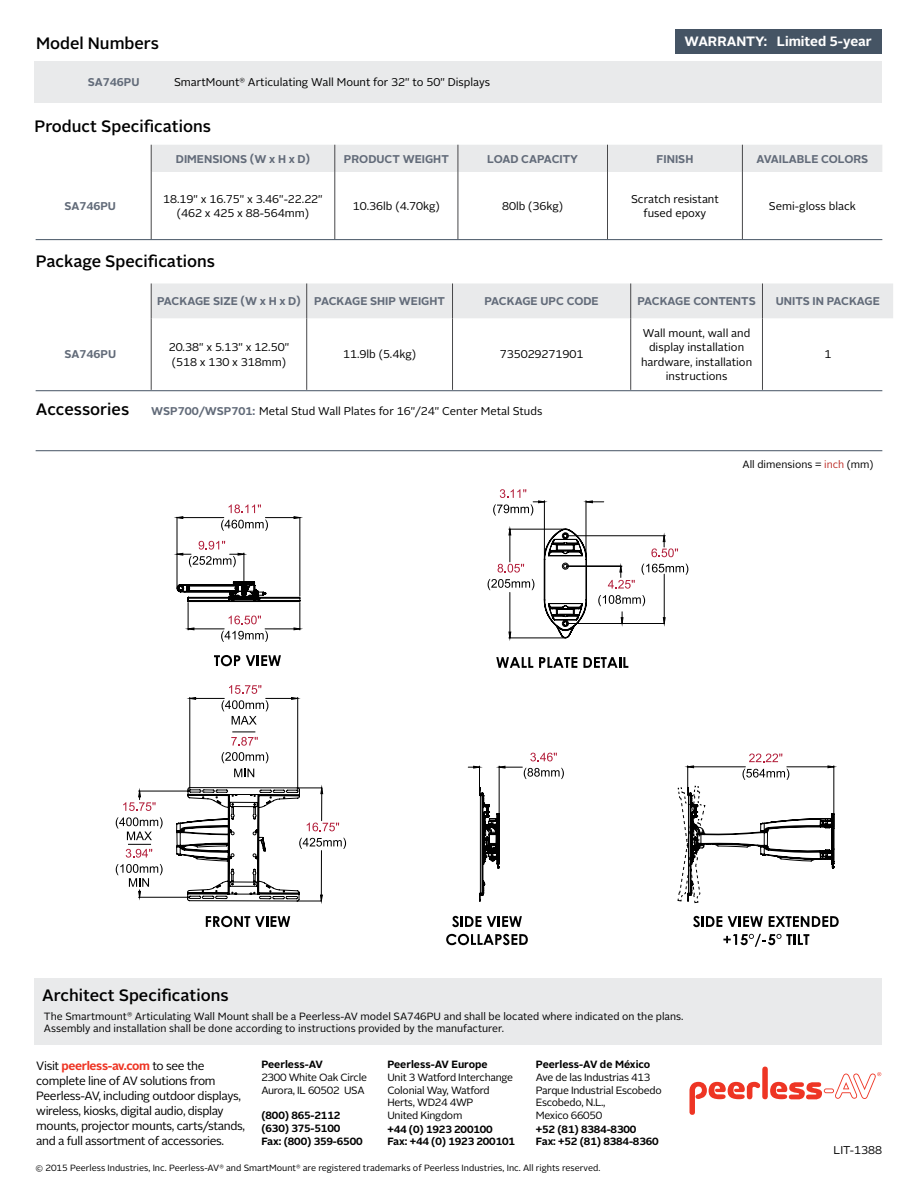
<style>
.page{position:relative;width:918px;height:1188px;background:#fff}
.page>*{position:absolute;margin:0;border:0;box-sizing:border-box;transform-origin:0 0}
.t1{font:500 16.5px "Alright Sans";color:#000}
.t2{font:700 13.5px "Alright Sans";color:#fff}
.t3{font:12px/15px "Alright Sans";letter-spacing:-.03em;color:#000}
.t4{font:11.25px/14.2px "Alright Sans";color:#000;text-align:center}
.t5{font:700 11.25px "Alright Sans";color:#626b79}
.t6{font:10.5px/12px "Alright Sans";color:#000}
.t7{font:10.5px/12.6px "Alright Sans";letter-spacing:-.025em;color:#000}
.t8{font:700 10.5px/12.6px "Alright Sans";letter-spacing:-.01em;color:#000}
.t9{font:9px "Alright Sans";color:#000}
.s1{font-weight:700;color:#626b79}
.s2{color:#be302b}
.s3{font-weight:700;color:#ee3524}
</style>
<div class="page">
<svg style="left:689px;top:1082px;width:71px;height:33px"></svg>
<div style="left:762px;top:1067px;width:6px;height:32px;background:#ee3524;border-radius:3px"></div>
<svg style="left:770px;top:1072px;width:111px;height:28px"></svg>
<div style="left:34px;top:978px;width:848px;height:67px;background:#e9eaeb"></div>
<div style="left:34px;top:62px;width:848px;height:41px;background:#e9eaeb"></div>
<div style="left:152px;top:284px;width:741px;height:34px;background:#e9eaeb"></div>
<hr style="left:306px;top:283px;width:1px;height:35px;background:#48484a">
<hr style="left:452px;top:283px;width:1px;height:35px;background:#48484a">
<hr style="left:630px;top:283px;width:1px;height:35px;background:#48484a">
<hr style="left:762px;top:283px;width:1px;height:35px;background:#48484a">
<hr style="left:306px;top:318px;width:1px;height:72px;background:#48484a">
<hr style="left:630px;top:318px;width:1px;height:72px;background:#48484a">
<hr style="left:762px;top:318px;width:1px;height:72px;background:#48484a">
<hr style="left:151px;top:283px;width:1px;height:35px;background:#48484a">
<hr style="left:151px;top:318px;width:1px;height:72px;background:#48484a">
<hr style="left:452px;top:318px;width:1px;height:72px;background:#48484a">
<div style="left:151px;top:145px;width:731px;height:27px;background:#e9eaeb"></div>
<hr style="left:151px;top:172px;width:1px;height:67px;background:#48484a">
<hr style="left:334px;top:172px;width:1px;height:67px;background:#48484a">
<hr style="left:458px;top:172px;width:1px;height:67px;background:#48484a">
<hr style="left:607px;top:172px;width:1px;height:67px;background:#48484a">
<hr style="left:742px;top:172px;width:1px;height:67px;background:#48484a">
<div style="left:675px;top:29px;width:206px;height:24px;background:#455464"></div>
<hr style="left:36px;top:390px;width:846px;height:1px;background:#455464">
<hr style="left:36px;top:239px;width:846px;height:1px;background:#455464">
<hr style="left:36px;top:450px;width:846px;height:1px;background:#455464">
<svg style="left:693px;top:916px;width:29px;height:11px"></svg>
<svg style="left:728px;top:916px;width:35px;height:11px"></svg>
<svg style="left:769px;top:916px;width:70px;height:11px"></svg>
<svg style="left:723px;top:934px;width:86px;height:13px"></svg>
<svg style="left:452px;top:916px;width:29px;height:11px"></svg>
<svg style="left:487px;top:916px;width:35px;height:11px"></svg>
<svg style="left:446px;top:934px;width:82px;height:11px"></svg>
<svg style="left:496px;top:657px;width:37px;height:11px"></svg>
<svg style="left:539px;top:657px;width:38px;height:11px"></svg>
<svg style="left:583px;top:657px;width:45px;height:11px"></svg>
<svg style="left:206px;top:916px;width:84px;height:11px"></svg>
<svg style="left:214px;top:655px;width:26px;height:11px"></svg>
<svg style="left:246px;top:655px;width:35px;height:11px"></svg>
<svg style="left:467px;top:753px;width:97px;height:149px"></svg>
<svg style="left:677px;top:754px;width:158px;height:149px"></svg>
<hr style="left:177px;top:517px;width:1px;height:70px;background:#000">
<svg style="left:176px;top:541px;width:125px;height:101px"></svg>
<svg style="left:222px;top:752px;width:46px;height:11px"></svg>
<svg style="left:229px;top:685px;width:32px;height:9px"></svg>
<hr style="left:297px;top:697px;width:1px;height:94px;background:#000">
<hr style="left:189px;top:697px;width:1px;height:94px;background:#000">
<svg style="left:189px;top:697px;width:7px;height:3px"></svg>
<hr style="left:190px;top:698px;width:34px;height:1px;background:#000">
<svg style="left:222px;top:700px;width:46px;height:25px"></svg>
<svg style="left:234px;top:769px;width:20px;height:8px"></svg>
<svg style="left:291px;top:697px;width:7px;height:3px"></svg>
<hr style="left:266px;top:698px;width:31px;height:1px;background:#000">
<svg style="left:231px;top:732px;width:27px;height:14px"></svg>
<svg style="left:116px;top:787px;width:230px;height:115px"></svg>
<svg style="left:488px;top:528px;width:46px;height:111px"></svg>
<hr style="left:509px;top:529px;width:1px;height:33px;background:#000">
<hr style="left:509px;top:592px;width:1px;height:46px;background:#000">
<hr style="left:509px;top:529px;width:55px;height:1px;background:#000">
<hr style="left:509px;top:638px;width:55px;height:1px;background:#000">
<hr style="left:566px;top:623px;width:98px;height:1px;background:#030303">
<hr style="left:566px;top:566px;width:56px;height:1px;background:#030303">
<hr style="left:566px;top:535px;width:99px;height:1px;background:#030303">
<svg style="left:543px;top:528px;width:44px;height:111px"></svg>
<svg style="left:586px;top:500px;width:18px;height:4px"></svg>
<svg style="left:493px;top:489px;width:52px;height:27px"></svg>
<hr style="left:586px;top:501px;width:1px;height:56px;background:#000">
<hr style="left:544px;top:501px;width:1px;height:56px;background:#000">
<svg style="left:651px;top:535px;width:27px;height:22px"></svg>
<svg style="left:598px;top:564px;width:90px;height:59px"></svg>
<hr style="left:664px;top:574px;width:1px;height:50px;background:#030303">
<hr style="left:299px;top:517px;width:1px;height:79px;background:#000">
<svg style="left:229px;top:504px;width:32px;height:9px"></svg>
<svg style="left:221px;top:520px;width:47px;height:11px"></svg>
<svg style="left:293px;top:516px;width:8px;height:3px"></svg>
<hr style="left:265px;top:517px;width:35px;height:1px;background:#000">
<svg style="left:176px;top:516px;width:8px;height:3px"></svg>
<hr style="left:177px;top:517px;width:47px;height:1px;background:#000">
<h1 class="t1" style="left:36px;top:32px;width:124px">Model Numbers</h1>
<p class="t2" style="left:685px;top:32px;width:189px">WARRANTY: Limited 5-year</p>
<p class="t5" style="left:88px;top:74px;width:53px">SA746PU</p>
<p class="t4" style="left:174px;top:75px;width:318px">SmartMount<sup>®</sup> Articulating Wall Mount for 32" to 50" Displays</p>
<h1 class="t1" style="left:34px;top:115px;width:178px">Product Specifications</h1>
<p class="t5" style="left:176px;top:151px;width:136px">DIMENSIONS (W x H x D)</p>
<p class="t5" style="left:344px;top:151px;width:106px">PRODUCT WEIGHT</p>
<p class="t5" style="left:487px;top:151px;width:92px">LOAD CAPACITY</p>
<p class="t5" style="left:657px;top:151px;width:38px">FINISH</p>
<p class="t5" style="left:756px;top:151px;width:114px">AVAILABLE COLORS</p>
<p class="t5" style="left:65px;top:198px;width:53px">SA746PU</p>
<p class="t4" style="left:163px;top:192px;width:161px">18.19" x 16.75" x 3.46"-22.22" (462 x 425 x 88-564mm)</p>
<p class="t4" style="left:353px;top:199px;width:88px">10.36lb (4.70kg)</p>
<p class="t4" style="left:502px;top:199px;width:63px">80lb (36kg)</p>
<p class="t4" style="left:631px;top:192px;width:89px">Scratch resistant fused epoxy</p>
<p class="t4" style="left:769px;top:199px;width:88px">Semi-gloss black</p>
<h1 class="t1" style="left:36px;top:250px;width:181px">Package Specifications</h1>
<p class="t5" style="left:157px;top:293px;width:289px">PACKAGE SIZE (W x H x D) PACKAGE SHIP WEIGHT</p>
<p class="t5" style="left:485px;top:293px;width:116px">PACKAGE UPC CODE</p>
<p class="t5" style="left:637px;top:293px;width:120px">PACKAGE CONTENTS</p>
<p class="t5" style="left:776px;top:293px;width:106px">UNITS IN PACKAGE</p>
<p class="t5" style="left:65px;top:347px;width:53px">SA746PU</p>
<p class="t4" style="left:169px;top:340px;width:122px;text-align:left">20.38" x 5.13" x 12.50" (518 x 130 x 318mm)</p>
<p class="t4" style="left:343px;top:348px;width:74px">11.9lb (5.4kg)</p>
<p class="t4" style="left:500px;top:348px;width:85px">735029271901</p>
<h1 class="t1" style="left:36px;top:398px;width:95px">Accessories</h1>
<p class="t4" style="left:151px;top:404px;width:393px"><span class="s1">WSP700/WSP701:</span> Metal Stud Wall Plates for 16"/24" Center Metal Studs</p>
<p class="t4" style="left:641px;top:326px;width:113px">Wall mount, wall and display installation hardware, installation instructions</p>
<p class="t4" style="left:824px;top:348px;width:8px">1</p>
<p class="t6" style="left:742px;top:459px;width:133px">All dimensions = <span class="s2">inch</span> (mm)</p>
<h1 class="t1" style="left:42px;top:984px;width:188px">Architect Specifications</h1>
<p class="t6" style="left:44px;top:1010px;width:641px">The Smartmount<sup>®</sup> Articulating Wall Mount shall be a Peerless-AV model SA746PU and shall be located where indicated on the plans.<br>Assembly and installation shall be done according to instructions provided by the manufacturer.</p>
<p class="t8" style="left:536px;top:1059px;width:116px">Peerless-AV de México</p>
<p class="t7" style="left:536px;top:1071px;width:127px">Ave de las Industrias 413<br>Parque Industrial Escobedo<br>Escobedo, N.L.,<br>Mexico 66050</p>
<p class="t8" style="left:261px;top:1059px;width:63px">Peerless-AV</p>
<p class="t7" style="left:261px;top:1071px;width:107px">2300 White Oak Circle<br>Aurora, IL 60502 USA</p>
<p class="t8" style="left:387px;top:1059px;width:102px">Peerless-AV Europe</p>
<p class="t7" style="left:387px;top:1071px;width:127px">Unit 3 Watford Interchange<br>Colonial Way, Watford<br>Herts, WD24 4WP<br>United Kingdom</p>
<p class="t3" style="left:36px;top:1058px;width:210px">Visit <span class="s3">peerless-av.com</span> to see the complete line of AV solutions from Peerless-AV, including outdoor displays, wireless, kiosks, digital audio, display mounts, projector mounts, carts/stands, and a full assortment of accessories.</p>
<p class="t9" style="left:35px;top:1162px;width:566px">© 2015 Peerless Industries, Inc. Peerless-AV<sup>®</sup> and SmartMount<sup>®</sup> are registered trademarks of Peerless Industries, Inc. All rights reserved.</p>
<p class="t8" style="left:261px;top:1109px;width:103px">(800) 865-2112 (630) 375-5100<br>Fax: (800) 359-6500</p>
<p class="t8" style="left:387px;top:1123px;width:129px">+44 (0) 1923 200100<br>Fax: +44 (0) 1923 200101</p>
<p class="t8" style="left:536px;top:1123px;width:124px">+52 (81) 8384-8300<br>Fax: +52 (81) 8384-8360</p>
<p class="t4" style="left:834px;top:1143px;width:50px">LIT-1388</p>
</div>
